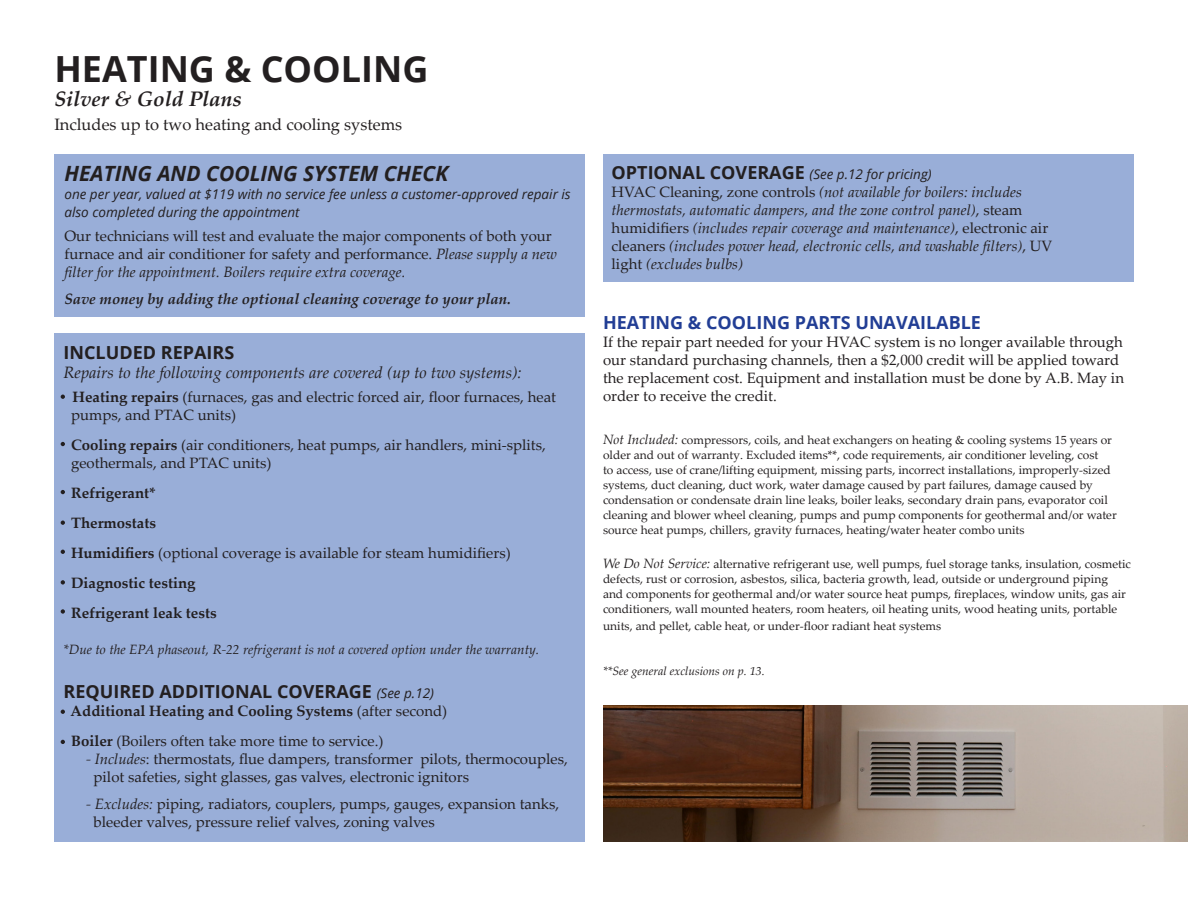
<style>
.page{position:relative;width:1188px;height:918px;background:#fff}
.page>*{position:absolute;margin:0;border:0;box-sizing:border-box;transform-origin:0 0}
.t1{font:700 36px "Open Sans";color:#231f20}
.t2{font:italic 700 21px "Open Sans";color:#231f20}
.t3{font:italic 700 21px "Palatino Linotype";color:#231f20}
.t4{font:700 18px "Open Sans";color:#231f20}
.t5{font:700 18px "Open Sans";color:#223e95}
.t6{font:italic 16.5px "Palatino Linotype";color:#231f20}
.t7{font:16.5px "Palatino Linotype";color:#231f20}
.t8{font:15px/18px "Palatino Linotype";color:#231f20}
.t9{font:italic 15px/18px "Palatino Linotype";color:#231f20}
.t10{font:700 15px "Palatino Linotype";color:#231f20}
.t11{font:italic 700 15px "Palatino Linotype";color:#231f20}
.t12{font:italic 13.5px/18px "Open Sans";color:#231f20}
.t13{font:italic 13.5px "Palatino Linotype";color:#231f20}
.t14{font:12px/15px "Palatino Linotype";color:#231f20}
.t15{font:italic 12px "Palatino Linotype";color:#231f20}
.s1{font-style:italic}
.s2{font-weight:700}
.s3{font-weight:400;font-style:italic;font-size:13.5px}
.s4{font-weight:400}
.s5{font-weight:700;font-style:normal;font-size:18px}
.s6{font-style:normal}
.s7{font-style:italic;font-size:13.5px}
</style>
<div class="page">
<div style="left:54px;top:333px;width:531px;height:509px;background:#99aed8"></div>
<div style="left:603px;top:154px;width:531px;height:127px;background:#99aed8"></div>
<svg style="left:61px;top:395px;width:4px;height:4px"></svg>
<svg style="left:61px;top:442px;width:4px;height:4px"></svg>
<svg style="left:61px;top:490px;width:4px;height:4px"></svg>
<svg style="left:61px;top:521px;width:4px;height:4px"></svg>
<svg style="left:61px;top:550px;width:4px;height:4px"></svg>
<svg style="left:61px;top:580px;width:4px;height:5px"></svg>
<svg style="left:61px;top:609px;width:4px;height:5px"></svg>
<svg style="left:61px;top:740px;width:4px;height:4px"></svg>
<svg style="left:61px;top:710px;width:4px;height:4px"></svg>
<div style="left:54px;top:154px;width:531px;height:163px;background:#99aed8"></div>
<img style="left:603px;top:705px;width:585px;height:137px">
<p class="t1" style="left:54px;top:43px;width:376px">HEATING &amp; COOLING</p>
<p class="t3" style="left:54px;top:83px;width:189px">Silver &amp; Gold Plans</p>
<p class="t7" style="left:54px;top:112px;width:349px">Includes up to two heating and cooling systems</p>
<p class="t2" style="left:64px;top:159px;width:385px">HEATING AND COOLING SYSTEM CHECK</p>
<p class="t12" style="left:64px;top:185px;width:508px">one per year, valued at $119 with no service fee unless a customer-approved repair is also completed during the appointment</p>
<p class="t8" style="left:64px;top:227px;width:494px">Our technicians will test and evaluate the major components of both your furnace and air conditioner for safety and performance. <span class="s1">Please supply a new filter for the appointment. Boilers require extra coverage.</span></p>
<p class="t11" style="left:64px;top:289px;width:448px">Save money by adding the optional cleaning coverage to your plan.</p>
<p class="t4" style="left:64px;top:339px;width:172px">INCLUDED REPAIRS</p>
<p class="t6" style="left:64px;top:361px;width:460px">Repairs to the following components are covered (up to two systems):</p>
<p class="t8" style="left:73px;top:387px;width:485px"><span class="s2">Heating repairs</span> (furnaces, gas and electric forced air, floor furnaces, heat</p>
<p class="t8" style="left:71px;top:405px;width:167px">pumps, and PTAC units)</p>
<p class="t8" style="left:71px;top:435px;width:476px"><span class="s2">Cooling repairs</span> (air conditioners, heat pumps, air handlers, mini-splits,</p>
<p class="t8" style="left:71px;top:453px;width:202px">geothermals, and PTAC units)</p>
<p class="t10" style="left:71px;top:482px;width:86px">Refrigerant*</p>
<p class="t10" style="left:71px;top:512px;width:86px">Thermostats</p>
<p class="t8" style="left:71px;top:543px;width:441px"><span class="s2">Humidifiers</span> (optional coverage is available for steam humidifiers)</p>
<p class="t10" style="left:71px;top:572px;width:126px">Diagnostic testing</p>
<p class="t10" style="left:71px;top:602px;width:147px">Refrigerant leak tests</p>
<p class="t13" style="left:64px;top:640px;width:477px">*Due to the EPA phaseout, R-22 refrigerant is not a covered option under the warranty.</p>
<p class="t4" style="left:64px;top:679px;width:372px">REQUIRED ADDITIONAL COVERAGE <span class="s3">(See p.12)</span></p>
<p class="t10" style="left:71px;top:700px;width:378px">Additional Heating and Cooling Systems <span class="s4">(after second)</span></p>
<p class="t8" style="left:71px;top:732px;width:314px"><span class="s2">Boiler</span> (Boilers often take more time to service.)</p>
<p class="t8" style="left:86px;top:750px;width:483px"><span class="s1">- Includes</span>: thermostats, flue dampers, transformer pilots, thermocouples,</p>
<p class="t8" style="left:94px;top:768px;width:377px">pilot safeties, sight glasses, gas valves, electronic ignitors</p>
<p class="t8" style="left:86px;top:795px;width:475px"><span class="s1">- Excludes:</span> piping, radiators, couplers, pumps, gauges, expansion tanks,</p>
<p class="t8" style="left:94px;top:813px;width:343px">bleeder valves, pressure relief valves, zoning valves</p>
<p class="t12" style="left:612px;top:165px;width:322px"><span class="s5">OPTIONAL COVERAGE</span> (See p.12 for pricing)</p>
<p class="t9" style="left:612px;top:182px;width:442px"><span class="s6">HVAC Cleaning, zone controls</span> (not available for boilers: includes thermostats, automatic dampers, and the zone control panel)<span class="s6">, steam humidifiers</span> (includes repair coverage and maintenance)<span class="s6">, electronic air cleaners</span> (includes power head, electronic cells, and washable filters)<span class="s6">, UV light</span> (excludes bulbs)</p>
<p class="t5" style="left:603px;top:310px;width:380px">HEATING &amp; COOLING PARTS UNAVAILABLE</p>
<p class="t8" style="left:603px;top:332px;width:523px">If the repair part needed for your HVAC system is no longer available through our standard purchasing channels, then a $2,000 credit will be applied toward the replacement cost. Equipment and installation must be done by A.B. May in order to receive the credit.</p>
<p class="t14" style="left:603px;top:432px;width:515px"><span class="s7">Not Included:</span> compressors, coils, and heat exchangers on heating &amp; cooling systems 15 years or older and out of warranty. Excluded items**, code requirements, air conditioner leveling, cost<br>to access, use of crane/lifting equipment, missing parts, incorrect installations, improperly-sized systems, duct cleaning, duct work, water damage caused by part failures, damage caused by condensation or condensate drain line leaks, boiler leaks, secondary drain pans, evaporator coil cleaning and blower wheel cleaning, pumps and pump components for geothermal and/or water source heat pumps, chillers, gravity furnaces, heating/water heater combo units</p>
<p class="t14" style="left:603px;top:556px;width:529px"><span class="s7">We Do Not Service:</span> alternative refrigerant use, well pumps, fuel storage tanks, insulation, cosmetic defects, rust or corrosion, asbestos, silica, bacteria growth, lead, outside or underground piping and components for geothermal and/or water source heat pumps, fireplaces, window units, gas air conditioners, wall mounted heaters, room heaters, oil heating units, wood heating units, portable</p>
<p class="t14" style="left:603px;top:618px;width:340px">units, and pellet, cable heat, or under-floor radiant heat systems</p>
<p class="t15" style="left:603px;top:662px;width:163px">**See general exclusions on p. 13.</p>
</div>
